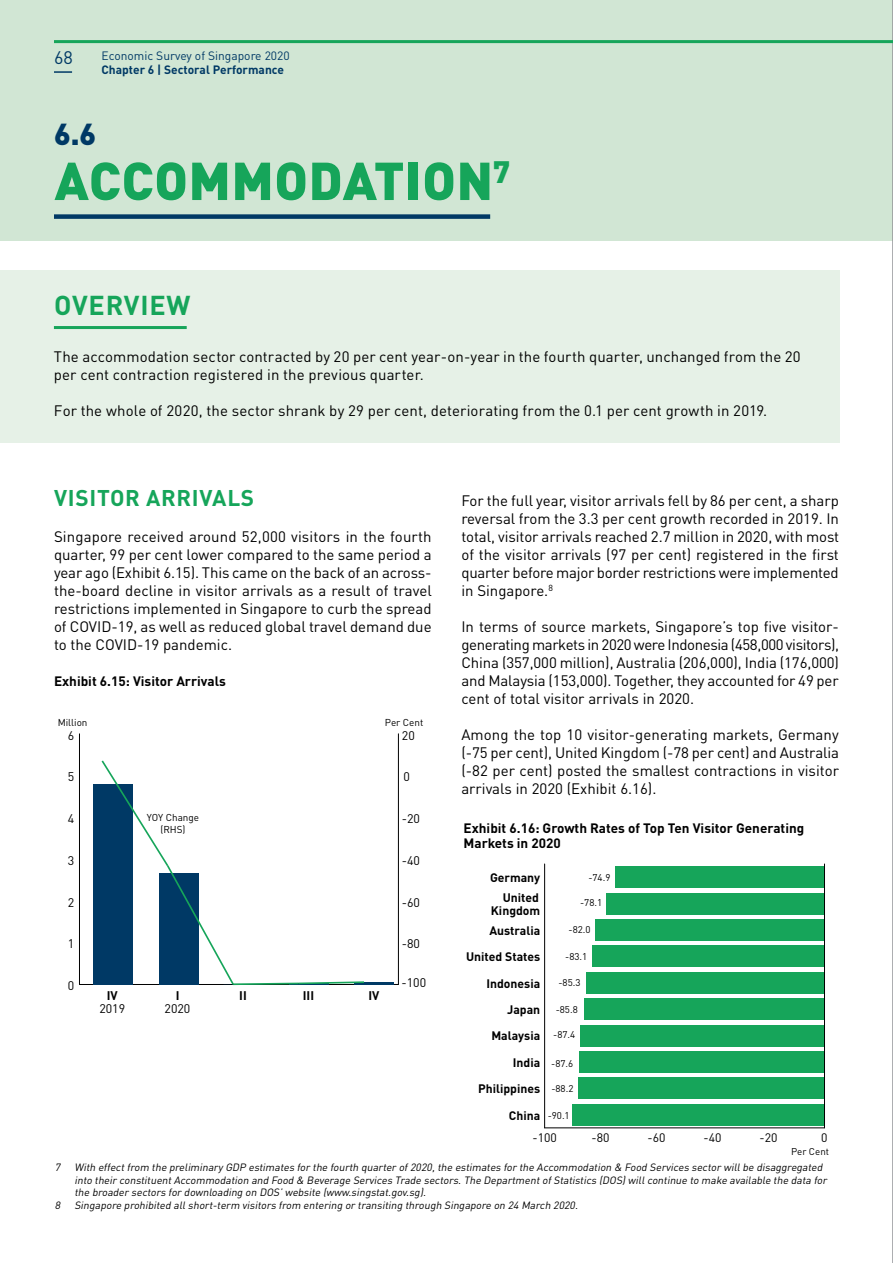
<style>
.page{position:relative;width:893px;height:1263px;background:#fff}
.page>*{position:absolute;margin:0;border:0;box-sizing:border-box;transform-origin:0 0}
.t1{font:900 52.5px "DIN Pro";letter-spacing:.01em;color:#16a55a}
.t2{font:900 30px "DIN Pro";color:#003965}
.t3{font:700 27px "DIN Pro";letter-spacing:.03em;color:#16a55a}
.t4{font:700 22.5px "DIN Pro";letter-spacing:.03em;color:#16a55a}
.t5{font:18px "DIN Pro";color:#003965}
.t6{font:15px/18px "DIN Pro";color:#000;text-align:justify}
.t7{font:700 13.5px/15px "DIN Pro";color:#000}
.t8{font:12.45px "DIN Pro";color:#000}
.t9{font:700 12.45px "DIN Pro";color:#000}
.t10{font:700 12.15px "DIN Pro";color:#000}
.t11{font:12.15px "DIN Pro";color:#000}
.t12{font:12px "DIN Pro";color:#003965}
.t13{font:700 12px "DIN Pro";color:#003965}
.t14{font:italic 10.5px "DIN Pro";color:#000}
.t15{font:9.9px/11.9px "DIN Pro";color:#000;text-align:center}
.t16{font:9.75px "DIN Pro";color:#000}
</style>
<div class="page">
<div style="left:0;top:0;width:893px;height:241px;background:#d1e6d4"></div>
<div style="left:0;top:270px;width:839px;height:173px;background:#e6f1e7"></div>
<hr style="left:54px;top:326px;width:133px;height:3px;background:#16a55a">
<div style="left:54px;top:214px;width:436px;height:5px;background:#003965"></div>
<hr style="left:79px;top:984px;width:319px;height:1px;background:#000">
<hr style="left:79px;top:734px;width:1px;height:250px;background:#000">
<div style="left:94px;top:784px;width:39px;height:200px;background:#003965"></div>
<hr style="left:354px;top:982px;width:40px;height:2px;background:#003965">
<hr style="left:398px;top:734px;width:1px;height:250px;background:#000">
<svg style="left:100px;top:760px;width:266px;height:226px"></svg>
<div style="left:615px;top:866px;width:209px;height:22px;background:#16a55a"></div>
<div style="left:606px;top:893px;width:218px;height:21px;background:#16a55a"></div>
<div style="left:595px;top:919px;width:229px;height:21px;background:#16a55a"></div>
<div style="left:592px;top:946px;width:232px;height:21px;background:#16a55a"></div>
<div style="left:586px;top:972px;width:238px;height:21px;background:#16a55a"></div>
<div style="left:584px;top:998px;width:240px;height:22px;background:#16a55a"></div>
<div style="left:580px;top:1025px;width:244px;height:21px;background:#16a55a"></div>
<div style="left:579px;top:1051px;width:245px;height:21px;background:#16a55a"></div>
<div style="left:578px;top:1078px;width:246px;height:21px;background:#16a55a"></div>
<div style="left:572px;top:1104px;width:252px;height:21px;background:#16a55a"></div>
<hr style="left:545px;top:1127px;width:279px;height:1px;background:#000">
<hr style="left:824px;top:864px;width:1px;height:264px;background:#000">
<hr style="left:544px;top:864px;width:1px;height:264px;background:#000">
<hr style="left:892px;top:0;width:1px;height:1263px;background:#939598">
<svg style="left:54px;top:71px;width:18px;height:2px"></svg>
<hr style="left:54px;top:40px;width:839px;height:3px;background:#16a55a">
<p class="t5" style="left:54px;top:45px;width:20px">68</p>
<p class="t12" style="left:101px;top:48px;width:190px">Economic Survey of Singapore 2020</p>
<p class="t13" style="left:101px;top:60px;width:184px">Chapter 6 | Sectoral Performance</p>
<h2 class="t2" style="left:54px;top:108px;width:44px">6.6</h2>
<h1 class="t1" style="left:55px;top:136px;width:457px">ACCOMMODATION<sup>7</sup></h1>
<h3 class="t3" style="left:54px;top:283px;width:138px">OVERVIEW</h3>
<p class="t6" style="left:54px;top:347px;width:748px">The accommodation sector contracted by 20 per cent year-on-year in the fourth quarter, unchanged from the 20 per cent contraction registered in the previous quarter.</p>
<p class="t6" style="left:54px;top:401px;width:715px">For the whole of 2020, the sector shrank by 29 per cent, deteriorating from the 0.1 per cent growth in 2019.</p>
<h3 class="t4" style="left:54px;top:479px;width:202px">VISITOR ARRIVALS</h3>
<p class="t6" style="left:54px;top:527px;width:379px">Singapore received around 52,000 visitors in the fourth quarter, 99 per cent lower compared to the same period a year ago (Exhibit 6.15). This came on the back of an across&shy;the-board decline in visitor arrivals as a result of travel restrictions implemented in Singapore to curb the spread of COVID-19, as well as reduced global travel demand due to the COVID-19 pandemic.</p>
<p class="t7" style="left:54px;top:672px;width:173px">Exhibit 6.15: Visitor Arrivals</p>
<p class="t15" style="left:58px;top:716px;width:31px">Million</p>
<p class="t15" style="left:385px;top:716px;width:40px">Per Cent</p>
<p class="t8" style="left:68px;top:726px;width:8px">6</p>
<p class="t8" style="left:402px;top:726px;width:14px">20</p>
<p class="t8" style="left:68px;top:768px;width:8px">5</p>
<p class="t8" style="left:403px;top:768px;width:8px">0</p>
<p class="t6" style="left:461px;top:491px;width:379px">For the full year, visitor arrivals fell by 86 per cent, a sharp reversal from the 3.3 per cent growth recorded in 2019. In total, visitor arrivals reached 2.7 million in 2020, with most of the visitor arrivals (97 per cent) registered in the first quarter before major border restrictions were implemented in Singapore.<sup>8</sup></p>
<p class="t6" style="left:461px;top:617px;width:379px">In terms of source markets, Singapore’s top five visitor&shy;generating markets in 2020 were Indonesia (458,000 visitors), China (357,000 million), Australia (206,000), India (176,000) and Malaysia (153,000). Together, they accounted for 49 per cent of total visitor arrivals in 2020.</p>
<p class="t6" style="left:461px;top:725px;width:379px">Among the top 10 visitor-generating markets, Germany (-75 per cent), United Kingdom (-78 per cent) and Australia (-82 per cent) posted the smallest contractions in visitor arrivals in 2020 (Exhibit 6.16).</p>
<p class="t8" style="left:68px;top:810px;width:8px">4</p>
<p class="t15" style="left:147px;top:811px;width:54px">YOY Change (RHS)</p>
<p class="t7" style="left:464px;top:819px;width:342px">Exhibit 6.16: Growth Rates of Top Ten Visitor Generating<br>Markets in 2020</p>
<p class="t8" style="left:402px;top:810px;width:20px">-20</p>
<p class="t8" style="left:68px;top:852px;width:8px">3</p>
<p class="t8" style="left:402px;top:852px;width:20px">-40</p>
<p class="t8" style="left:68px;top:894px;width:8px">2</p>
<p class="t8" style="left:402px;top:894px;width:20px">-60</p>
<p class="t8" style="left:68px;top:935px;width:8px">1</p>
<p class="t8" style="left:402px;top:935px;width:20px">-80</p>
<p class="t8" style="left:68px;top:977px;width:8px">0</p>
<p class="t9" style="left:107px;top:987px;width:12px">IV</p>
<p class="t9" style="left:176px;top:987px;width:5px">I</p>
<p class="t9" style="left:239px;top:987px;width:9px">II</p>
<p class="t9" style="left:303px;top:987px;width:13px">III</p>
<p class="t9" style="left:368px;top:987px;width:12px">IV</p>
<p class="t8" style="left:401px;top:974px;width:26px">-100</p>
<p class="t8" style="left:99px;top:1000px;width:27px">2019</p>
<p class="t8" style="left:165px;top:1000px;width:27px">2020</p>
<p class="t10" style="left:490px;top:869px;width:52px">Germany</p>
<p class="t10" style="left:491px;top:902px;width:51px">Kingdom</p>
<p class="t10" style="left:503px;top:889px;width:38px">United</p>
<p class="t10" style="left:489px;top:922px;width:52px">Australia</p>
<p class="t10" style="left:466px;top:948px;width:76px">United States</p>
<p class="t10" style="left:486px;top:975px;width:55px">Indonesia</p>
<p class="t10" style="left:507px;top:1001px;width:35px">Japan</p>
<p class="t10" style="left:491px;top:1028px;width:50px">Malaysia</p>
<p class="t10" style="left:513px;top:1054px;width:29px">India</p>
<p class="t10" style="left:478px;top:1080px;width:64px">Philippines</p>
<p class="t10" style="left:509px;top:1107px;width:33px">China</p>
<p class="t16" style="left:588px;top:870px;width:24px">-74.9</p>
<p class="t16" style="left:580px;top:896px;width:24px">-78.1</p>
<p class="t16" style="left:568px;top:923px;width:24px">-82.0</p>
<p class="t16" style="left:565px;top:950px;width:24px">-83.1</p>
<p class="t16" style="left:558px;top:976px;width:24px">-85.3</p>
<p class="t16" style="left:556px;top:1003px;width:24px">-85.8</p>
<p class="t16" style="left:553px;top:1028px;width:24px">-87.4</p>
<p class="t16" style="left:551px;top:1057px;width:24px">-87.6</p>
<p class="t16" style="left:551px;top:1082px;width:24px">-88.2</p>
<p class="t16" style="left:548px;top:1109px;width:24px">-90.1</p>
<p class="t11" style="left:532px;top:1129px;width:26px">-100</p>
<p class="t11" style="left:592px;top:1129px;width:19px">-80</p>
<p class="t11" style="left:648px;top:1129px;width:19px">-60</p>
<p class="t11" style="left:704px;top:1129px;width:19px">-40</p>
<p class="t11" style="left:759px;top:1129px;width:19px">-20</p>
<p class="t11" style="left:821px;top:1129px;width:8px">0</p>
<p class="t16" style="left:791px;top:1144px;width:39px">Per Cent</p>
<p class="t14" style="left:55px;top:1160px;width:771px">7 With effectfrom the preliminary GDP estimates for the fourth quarter of2020,the estimates for the Accommodation &amp; Food Services sector willbe disaggregated</p>
<p class="t14" style="left:74px;top:1173px;width:756px">into their constituentAccommodation and Food &amp; Beverage Services Trade sectors.The DepartmentofStatistics (DOS)willcontinue to make available the data for</p>
<p class="t14" style="left:74px;top:1185px;width:355px">the broader sectors for downloading on DOS’website (www.singstat.gov.sg).</p>
<p class="t14" style="left:55px;top:1198px;width:527px">8 Singapore prohibited allshort-term visitors from entering or transiting through Singapore on 24 March 2020.</p>
</div>
